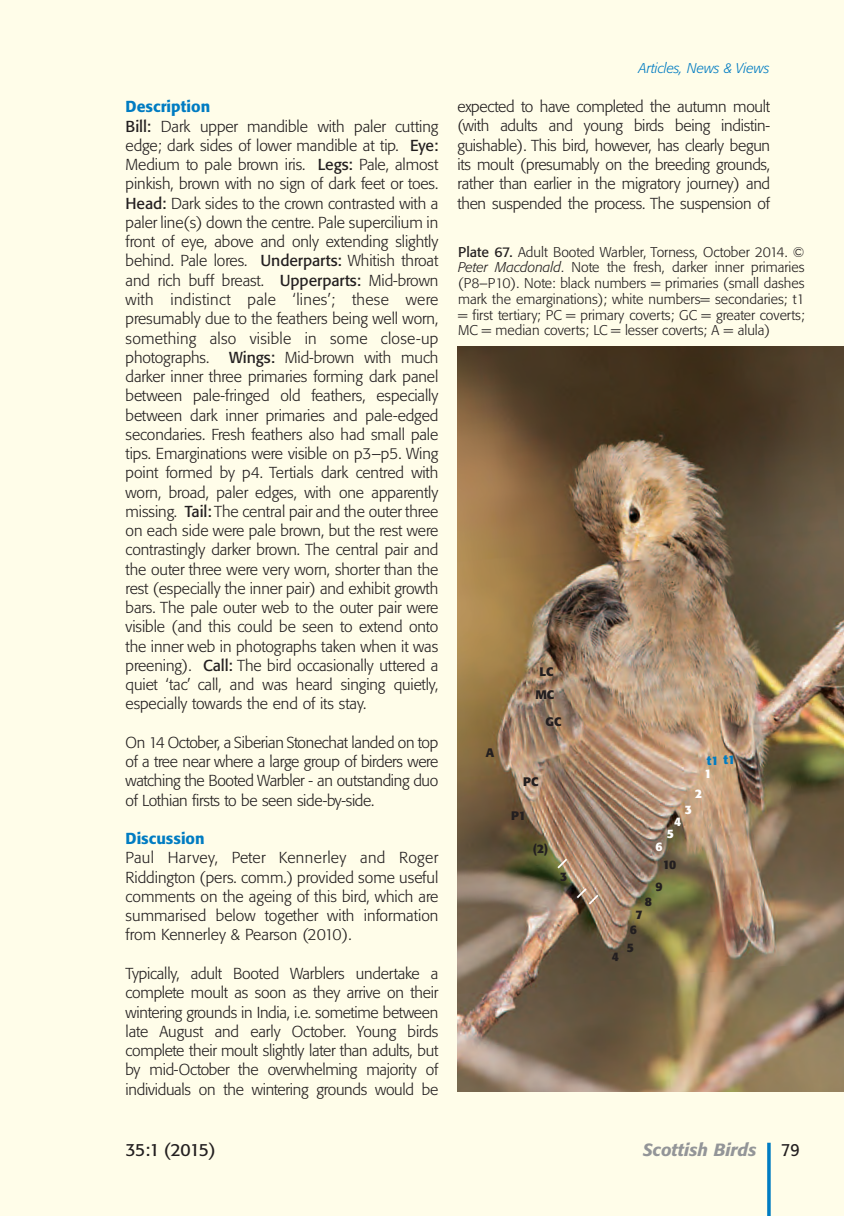
<style>
.page{position:relative;width:844px;height:1216px;background:#fff}
.page>*{position:absolute;margin:0;border:0;box-sizing:border-box;transform-origin:0 0}
.t1{font:italic 500 17.5px "Formata BQ";color:#939598}
.t2{font:17.5px "Formata BQ";letter-spacing:-.03em;color:#231f20}
.t3{font:17.5px "Formata BQ";letter-spacing:-.03em;color:#231f20;scale:.9 1}
.t4{font:300 15.75px/19.2px "Formata BQ";letter-spacing:-.005em;color:#231f20;text-align:justify}
.t5{font:500 15.75px "Formata BQ";color:#007cc2}
.t6{font:300 14px/15.8px "Formata BQ";color:#231f20;text-align:justify}
.t7{font:italic 300 14px "Formata BQ";color:#007cc2}
.t8{font:700 12.25px/15.8px "Formata BQ";color:#231f20;text-align:center}
.t9{font:700 12.25px "Formata BQ";color:#fff}
.t10{font:700 12.25px "Formata BQ";color:#007cc2}
.s1{font-weight:500;color:#007cc2}
.s2{font-weight:400}
.s3{font-style:italic}
</style>
<div class="page">
<div style="left:0;top:0;width:843px;height:1215px;background:#fffde9"></div>
<hr style="left:767px;top:1142px;width:3px;height:73px;background:#007cc2">
<img style="left:457px;top:347px;width:386px;height:744px">
<svg style="left:555px;top:856px;width:14px;height:14px"></svg>
<svg style="left:574px;top:886px;width:26px;height:20px"></svg>
<svg style="left:685px;top:805px;width:6px;height:9px"></svg>
<p class="t4" style="left:125px;top:98px;width:314px;text-align:left"><span class="s1">Description<br></span><span class="s2">Bill:</span> Dark upper mandible with paler cutting edge; dark sides of lower mandible at tip. <span class="s2">Eye:<br></span>Medium to pale brown iris. <span class="s2">Legs:</span> Pale, almost pinkish, brown with no sign of dark feet or toes.<br><span class="s2">Head:</span> Dark sides to the crown contrasted with a paler line(s) down the centre. Pale supercilium in front of eye, above and only extending slightly behind. Pale lores. <span class="s2">Underparts:</span> Whitish throat and rich buff breast. <span class="s2">Upperparts:</span> Mid-brown with indistinct pale ‘lines’; these were presumably due to the feathers being well worn, something also visible in some close-up photographs.</p>
<p class="t4" style="left:125px;top:349px;width:314px;text-indent:104px"><span class="s2">Wings:</span> Mid-brown with much darker inner three primaries forming dark panel between pale-fringed old feathers, especially between dark inner primaries and pale-edged secondaries. Fresh feathers also had small pale tips. Emarginations were visible on p3–p5. Wing point formed by p4. Tertials dark centred with worn, broad, paler edges, with one apparently missing. <span class="s2">Tail:</span> The central pair and the outer three on each side were pale brown, but the rest were contrastingly darker brown. The central pair and the outer three were very worn, shorter than the rest (especially the inner pair) and exhibit growth bars. The pale outer web to the outer pair were visible (and this could be seen to extend onto the inner web in photographs taken when it was preening). <span class="s2">Call:</span> The bird occasionally uttered a quiet ‘tac’ call, and was heard singing quietly, especially towards the end of its stay.</p>
<p class="t4" style="left:125px;top:734px;width:314px">On 14 October, a Siberian Stonechat landed on top of a tree near where a large group of birders were watching the Booted Warbler - an outstanding duo of Lothian firsts to be seen side-by-side.</p>
<p class="t5" style="left:125px;top:831px;width:81px">Discussion</p>
<p class="t4" style="left:125px;top:849px;width:314px">Paul Harvey, Peter Kennerley and Roger Riddington (pers. comm.) provided some useful comments on the ageing of this bird, which are summarised below together with information from Kennerley &amp; Pearson (2010).</p>
<p class="t4" style="left:126px;top:965px;width:314px">Typically, adult Booted Warblers undertake a complete moult as soon as they arrive on their wintering grounds in India, i.e. sometime between late August and early October. Young birds complete their moult slightly later than adults, but by mid-October the overwhelming majority of individuals on the wintering grounds would be</p>
<p class="t2" style="left:125px;top:1141px;width:92px">35:1 (2015)</p>
<p class="t7" style="left:638px;top:62px;width:132px">Articles, News &amp; Views</p>
<p class="t4" style="left:457px;top:98px;width:314px">expected to have completed the autumn moult (with adults and young birds being indistin&shy;guishable). This bird, however, has clearly begun its moult (presumably on the breeding grounds, rather than earlier in the migratory journey) and then suspended the process. The suspension of</p>
<p class="t6" style="left:458px;top:245px;width:348px"><span class="s2">Plate 67.</span> Adult Booted Warbler, Torness, October 2014. © <span class="s3">Peter Macdonald</span>. Note the fresh, darker inner primaries (P8–P10). Note: black numbers = primaries (small dashes mark the emarginations); white numbers= secondaries; t1 = first tertiary; PC = primary coverts; GC = greater coverts; MC = median coverts; LC = lesser coverts; A = alula)</p>
<p class="t8" style="left:485px;top:746px;width:10px">A</p>
<p class="t8" style="left:535px;top:661px;width:20px;line-height:22.2px">LC<br>MC</p>
<p class="t8" style="left:545px;top:714px;width:18px">GC</p>
<p class="t8" style="left:523px;top:774px;width:17px">PC</p>
<p class="t8" style="left:511px;top:808px;width:17px">P1</p>
<p class="t8" style="left:532px;top:841px;width:17px">(2)</p>
<p class="t8" style="left:560px;top:870px;width:9px">3</p>
<p class="t8" style="left:611px;top:950px;width:9px">4</p>
<p class="t9" style="left:674px;top:816px;width:9px">4</p>
<p class="t9" style="left:666px;top:828px;width:9px">5</p>
<p class="t9" style="left:655px;top:841px;width:9px">6</p>
<p class="t8" style="left:662px;top:857px;width:15px">10</p>
<p class="t8" style="left:655px;top:879px;width:9px">9</p>
<p class="t8" style="left:644px;top:894px;width:9px">8</p>
<p class="t8" style="left:629px;top:907px;width:14px">7<br>6</p>
<p class="t8" style="left:626px;top:941px;width:9px">5</p>
<p class="t10" style="left:706px;top:754px;width:30px">t1 t1</p>
<p class="t9" style="left:704px;top:768px;width:9px">1</p>
<p class="t9" style="left:694px;top:788px;width:9px">2</p>
<p class="t1" style="left:642px;top:1141px;width:115px">Scottish Birds</p>
<p class="t3" style="left:781px;top:1141px;width:22px">79</p>
</div>
